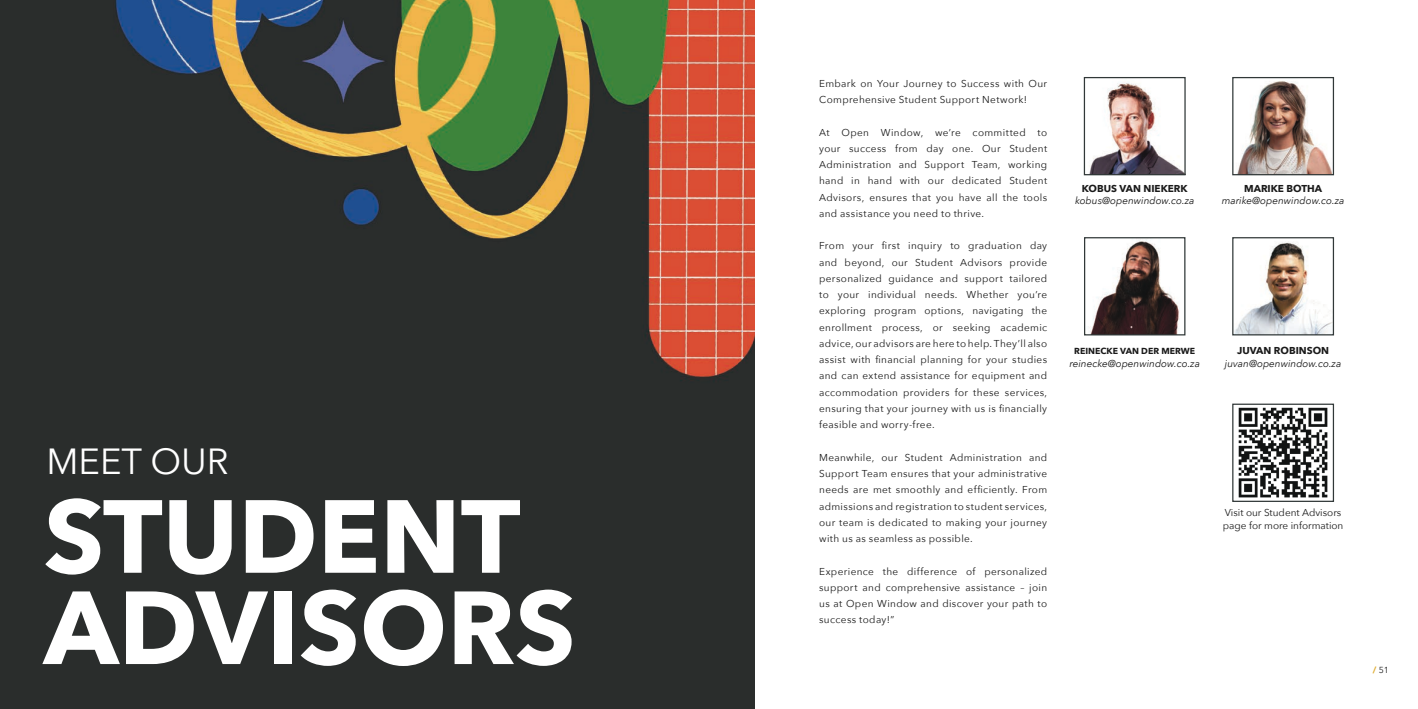
<style>
.page{position:relative;width:1418px;height:709px;background:#fff}
.page>*{position:absolute;margin:0;border:0;box-sizing:border-box;transform-origin:0 0}
.t1{font:700 102.5px "Avenir Next";color:#fff}
.t2{font:36.25px "Avenir Next";color:#fff}
.Body_Copy_-_Prospectus{font:10px/16.2px "Avenir Next";letter-spacing:.035em;color:#1a1a1a;text-align:justify}
.Body_Copy_-_Prospectus-2{font:italic 10px "Avenir Next";color:#1a1a1a}
.Body_Copy_-_Prospectus-3{font:10px/12.5px "Avenir Next";color:#1a1a1a}
.Body_Copy_-_Prospectus-4{font:700 10px "Avenir Next";color:#1a1a1a}
.Body_Copy_-_Prospectus-5{font:700 8.75px "Avenir Next";color:#1a1a1a}
.t3{font:8.75px "Avenir Next";color:#1a1a1a}
.s1{font-weight:700;color:#dfac32}
</style>
<div class="page">
<img style="left:0;top:0;width:754px;height:709px">
<img style="left:1085px;top:239px;width:95px;height:94px">
<div style="left:1083px;top:237px;width:102px;height:98px;border:1px solid #313838"></div>
<img style="left:1237px;top:81px;width:94px;height:92px">
<div style="left:1232px;top:77px;width:101px;height:98px;border:1px solid #313838"></div>
<img style="left:1085px;top:79px;width:98px;height:94px">
<div style="left:1083px;top:77px;width:102px;height:98px;border:1px solid #313838"></div>
<img style="left:1234px;top:241px;width:97px;height:92px">
<div style="left:1232px;top:237px;width:101px;height:98px;border:1px solid #313838"></div>
<img style="left:1238px;top:407px;width:90px;height:91px">
<div style="left:1232px;top:403px;width:101px;height:99px;border:1px solid #313838"></div>
<p class="t2" style="left:46px;top:431px;width:184px">MEET OUR</p>
<p class="t1" style="left:44px;top:448px;width:478px">STUDENT</p>
<p class="t1" style="left:44px;top:539px;width:533px">ADVISORS</p>
<p class="Body_Copy_-_Prospectus" style="left:819px;top:75px;width:229px">Embark on Your Journey to Success with Our<br>Comprehensive Student Support Network!</p>
<p class="Body_Copy_-_Prospectus" style="left:819px;top:123px;width:229px">At Open Window, we’re committed to your success from day one. Our Student Administration and Support Team, working hand in hand with our dedicated Student Advisors, ensures that you have all the tools and assistance you need to thrive.</p>
<p class="Body_Copy_-_Prospectus" style="left:819px;top:237px;width:229px">From your first inquiry to graduation day and beyond, our Student Advisors provide personalized guidance and support tailored to your individual needs. Whether you’re exploring program options, navigating the enrollment process, or seeking academic advice, our advisors are here to help. They’ll also assist with financial planning for your studies and can extend assistance for equipment and accommodation providers for these services, ensuring that your journey with us is financially feasible and worry-free.</p>
<p class="Body_Copy_-_Prospectus" style="left:819px;top:448px;width:229px">Meanwhile, our Student Administration and Support Team ensures that your administrative needs are met smoothly and efficiently. From admissions and registration to student services, our team is dedicated to making your journey with us as seamless as possible.</p>
<p class="Body_Copy_-_Prospectus" style="left:819px;top:562px;width:229px">Experience the difference of personalized support and comprehensive assistance – join us at Open Window and discover your path to success today!”</p>
<p class="Body_Copy_-_Prospectus-4" style="left:1081px;top:180px;width:107px">KOBUS VAN NIEKERK</p>
<p class="Body_Copy_-_Prospectus-2" style="left:1074px;top:192px;width:121px">kobus@openwindow.co.za</p>
<p class="Body_Copy_-_Prospectus-5" style="left:1074px;top:344px;width:122px">REINECKE VAN DER MERWE</p>
<p class="Body_Copy_-_Prospectus-2" style="left:1069px;top:355px;width:132px">reinecke@openwindow.co.za</p>
<p class="Body_Copy_-_Prospectus-4" style="left:1244px;top:180px;width:79px">MARIKE BOTHA</p>
<p class="Body_Copy_-_Prospectus-2" style="left:1221px;top:192px;width:124px">marike@openwindow.co.za</p>
<p class="Body_Copy_-_Prospectus-4" style="left:1236px;top:342px;width:94px">JUVAN ROBINSON</p>
<p class="Body_Copy_-_Prospectus-2" style="left:1224px;top:355px;width:118px">juvan@openwindow.co.za</p>
<p class="Body_Copy_-_Prospectus-3" style="left:1222px;top:506px;width:122px">Visit our Student Advisors page for more information</p>
<p class="t3" style="left:1372px;top:662px;width:17px"><span class="s1">/</span> 51</p>
</div>
